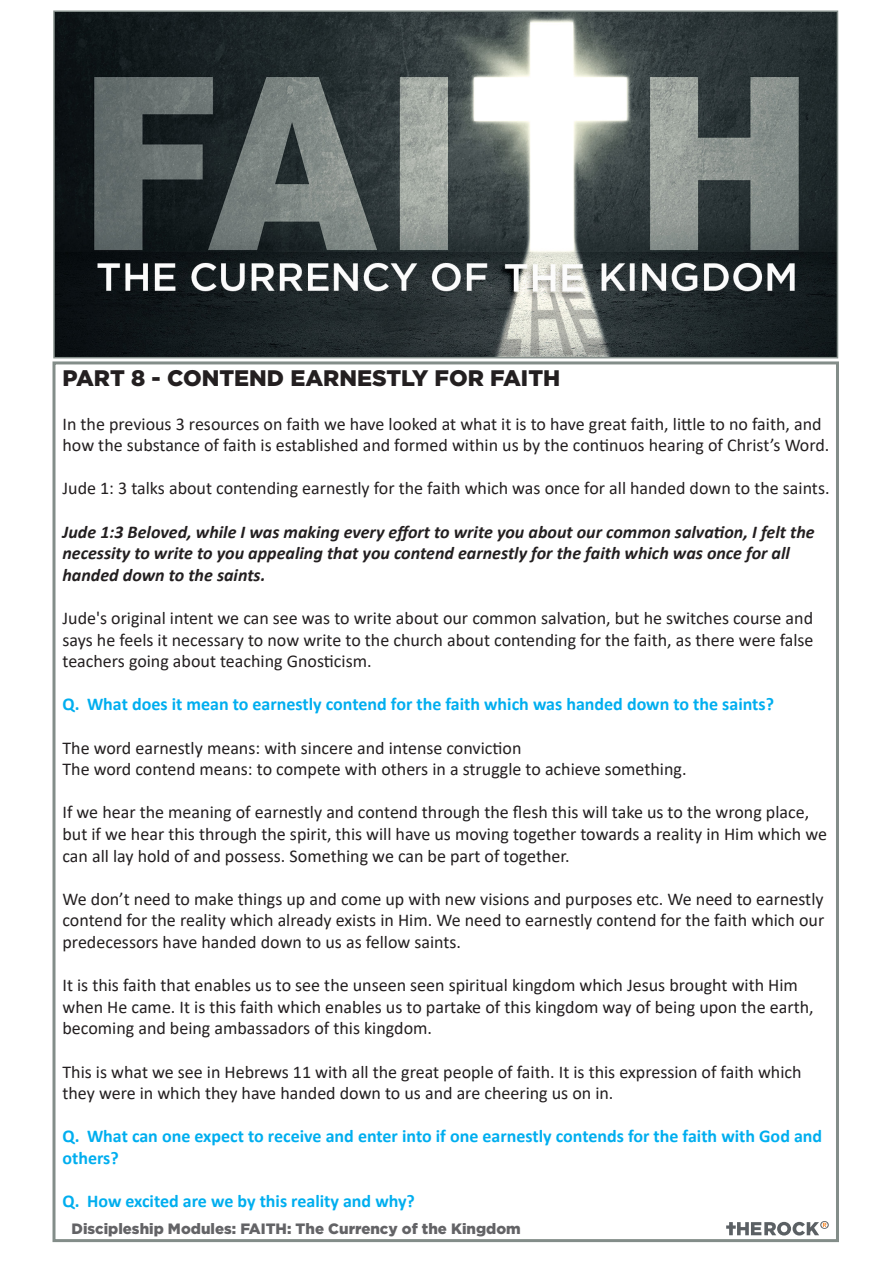
<style>
.page{position:relative;width:893px;height:1263px;background:#fff}
.page>*{position:absolute;margin:0;border:0;box-sizing:border-box;transform-origin:0 0}
.Headings{font:900 22.5px "Gotham";color:#231f20}
.Standard_text{font:18px/21.6px "Calibri";color:#231f20}
.t1{font:700 18px/21.6px "Calibri";color:#00aeef}
.Scripture{font:italic 700 18px/21.6px "Calibri";color:#231f20}
.t2{font:900 15px "Gotham";color:#636366}
</style>
<div class="page">
<img style="left:56px;top:14px;width:779px;height:341px">
<div style="left:53px;top:11px;width:785px;height:347px;border:2px solid #838d89"></div>
<svg style="left:726px;top:1221px;width:103px;height:14px"></svg>
<p class="Headings" style="left:63px;top:365px;width:499px">PART 8 - CONTEND EARNESTLY FOR FAITH</p>
<p class="Standard_text" style="left:63px;top:412px;width:768px">In the previous 3 resources on faith we have looked at what it is to have great faith, little to no faith, and how the substance of faith is established and formed within us by the continuos hearing of Christ’s Word.</p>
<p class="Standard_text" style="left:63px;top:477px;width:769px">Jude 1: 3 talks about contending earnestly for the faith which was once for all handed down to the saints.</p>
<p class="Scripture" style="left:63px;top:520px;width:754px">Jude 1:3 Beloved, while I was making every effort to write you about our common salvation, I felt the necessity to write to you appealing that you contend earnestly for the faith which was once for all handed down to the saints.</p>
<p class="Standard_text" style="left:63px;top:607px;width:753px;text-align:justify">Jude's original intent we can see was to write about our common salvation, but he switches course and says he feels it necessary to now write to the church about contending for the faith, as there were false teachers going about teaching Gnosticism.</p>
<p class="t1" style="left:63px;top:693px;width:713px">Q. What does it mean to earnestly contend for the faith which was handed down to the saints?</p>
<p class="Standard_text" style="left:63px;top:736px;width:460px">The word earnestly means: with sincere and intense conviction</p>
<p class="Standard_text" style="left:63px;top:758px;width:625px">The word contend means: to compete with others in a struggle to achieve something.</p>
<p class="Standard_text" style="left:63px;top:801px;width:766px">If we hear the meaning of earnestly and contend through the flesh this will take us to the wrong place, but if we hear this through the spirit, this will have us moving together towards a reality in Him which we can all lay hold of and possess. Something we can be part of together.</p>
<p class="Standard_text" style="left:63px;top:888px;width:763px;text-align:justify">We don’t need to make things up and come up with new visions and purposes etc. We need to earnestly contend for the reality which already exists in Him. We need to earnestly contend for the faith which our predecessors have handed down to us as fellow saints.</p>
<p class="Standard_text" style="left:63px;top:974px;width:753px">It is this faith that enables us to see the unseen seen spiritual kingdom which Jesus brought with Him when He came. It is this faith which enables us to partake of this kingdom way of being upon the earth, becoming and being ambassadors of this kingdom.</p>
<p class="Standard_text" style="left:63px;top:1060px;width:741px">This is what we see in Hebrews 11 with all the great people of faith. It is this expression of faith which they were in which they have handed down to us and are cheering us on in.</p>
<p class="t1" style="left:63px;top:1125px;width:761px">Q. What can one expect to receive and enter into if one earnestly contends for the faith with God and others?</p>
<p class="t1" style="left:63px;top:1190px;width:354px">Q. How excited are we by this reality and why?</p>
<p class="t2" style="left:72px;top:1220px;width:451px">Discipleship Modules: FAITH: The Currency of the Kingdom</p>
</div>
